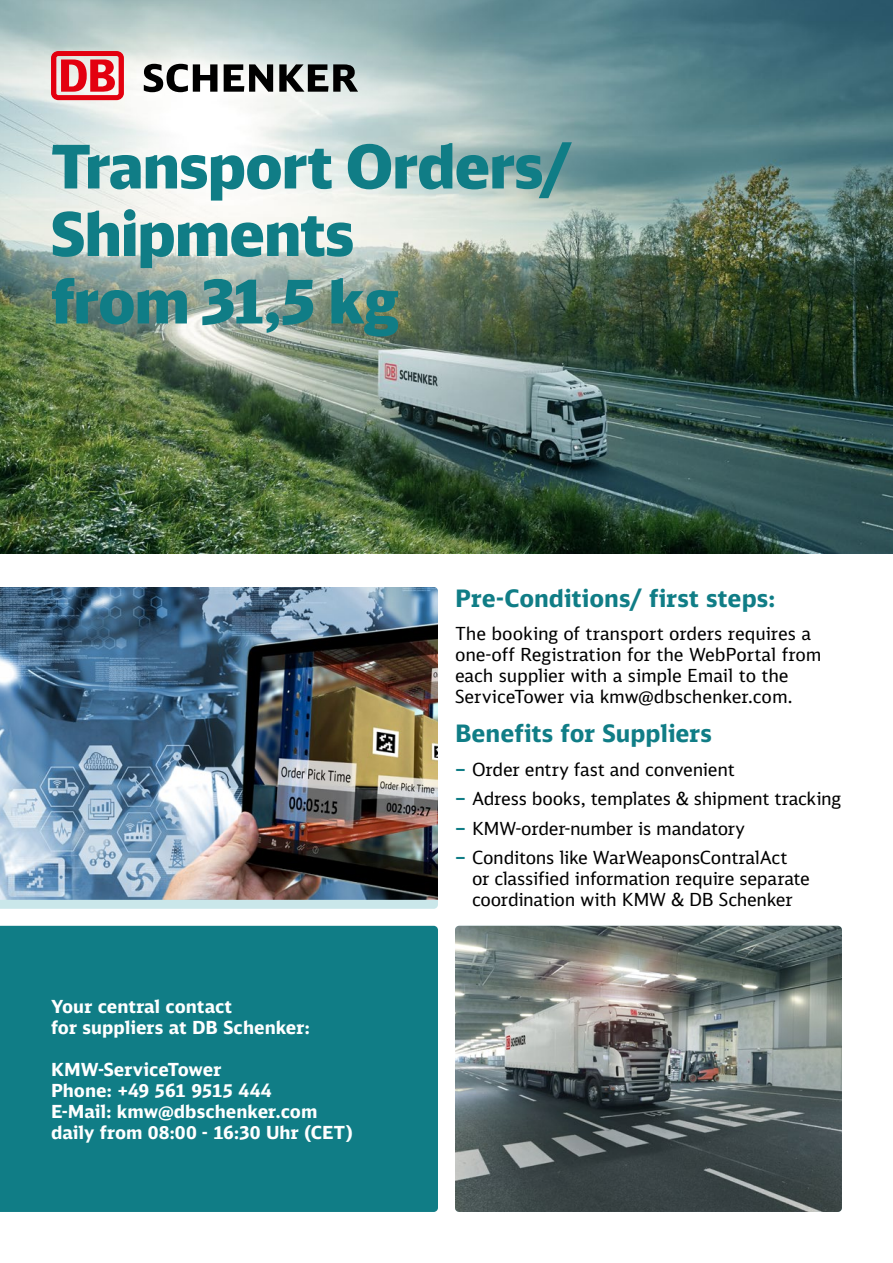
<style>
.page{position:relative;width:893px;height:1263px;background:#fff}
.page>*{position:absolute;margin:0;border:0;box-sizing:border-box;transform-origin:0 0}
.t1{font:900 60px/67.5px "DB Head";letter-spacing:-.015em;color:#107d86}
.t2{font:700 24px "DB Sans";color:#107d86}
.t3{font:18px/21px "DB Sans";letter-spacing:-.015em;color:#000}
.t4{font:700 18px/21px "DB Sans";color:#fff}
.s1{font-weight:700;color:#107d86}
</style>
<div class="page">
<img style="left:455px;top:926px;width:387px;height:286px">
<svg style="left:0;top:900px;width:438px;height:9px;background:#cbe7ea"></svg>
<img style="left:0;top:587px;width:438px;height:313px">
<div style="left:0;top:926px;width:438px;height:286px;background:#107d86"></div>
<img style="left:0;top:0;width:893px;height:553px">
<svg style="left:144px;top:64px;width:214px;height:28px"></svg>
<svg style="left:51px;top:51px;width:73px;height:49px;background:#e6585f"></svg>
<h1 class="t1" style="left:51px;top:131px;width:522px">Transport Orders/<br>Shipments<br>from 31,5 kg</h1>
<p class="t4" style="left:51px;top:996px;width:260px">Your central contact<br>for suppliers at DB Schenker:</p>
<p class="t4" style="left:51px;top:1059px;width:303px">KMW-ServiceTower<br>Phone: +49 561 9515 444<br>E-Mail: kmw@dbschenker.com daily from 08:00 - 16:30 Uhr (CET)</p>
<h2 class="t2" style="left:455px;top:583px;width:322px">Pre-Conditions/ first steps:</h2>
<p class="t3" style="left:455px;top:623px;width:368px">The booking of transport orders requires a one-off Registration for the WebPortal from each supplier with a simple Email to the ServiceTower via kmw@dbschenker.com.</p>
<h2 class="t2" style="left:455px;top:718px;width:259px">Benefits for Suppliers</h2>
<p class="t3" style="left:455px;top:754px;width:387px;line-height:29.5px"><span class="s1">−</span> Order entry fast and convenient<br><span class="s1">−</span> Adress books, templates &amp; shipment tracking <span class="s1">−</span> KMW-order-number is mandatory<br><span class="s1">−</span> Conditons like WarWeaponsContralAct</p>
<p class="t3" style="left:472px;top:868px;width:339px">or classified information require separate coordination with KMW &amp; DB Schenker</p>
</div>
